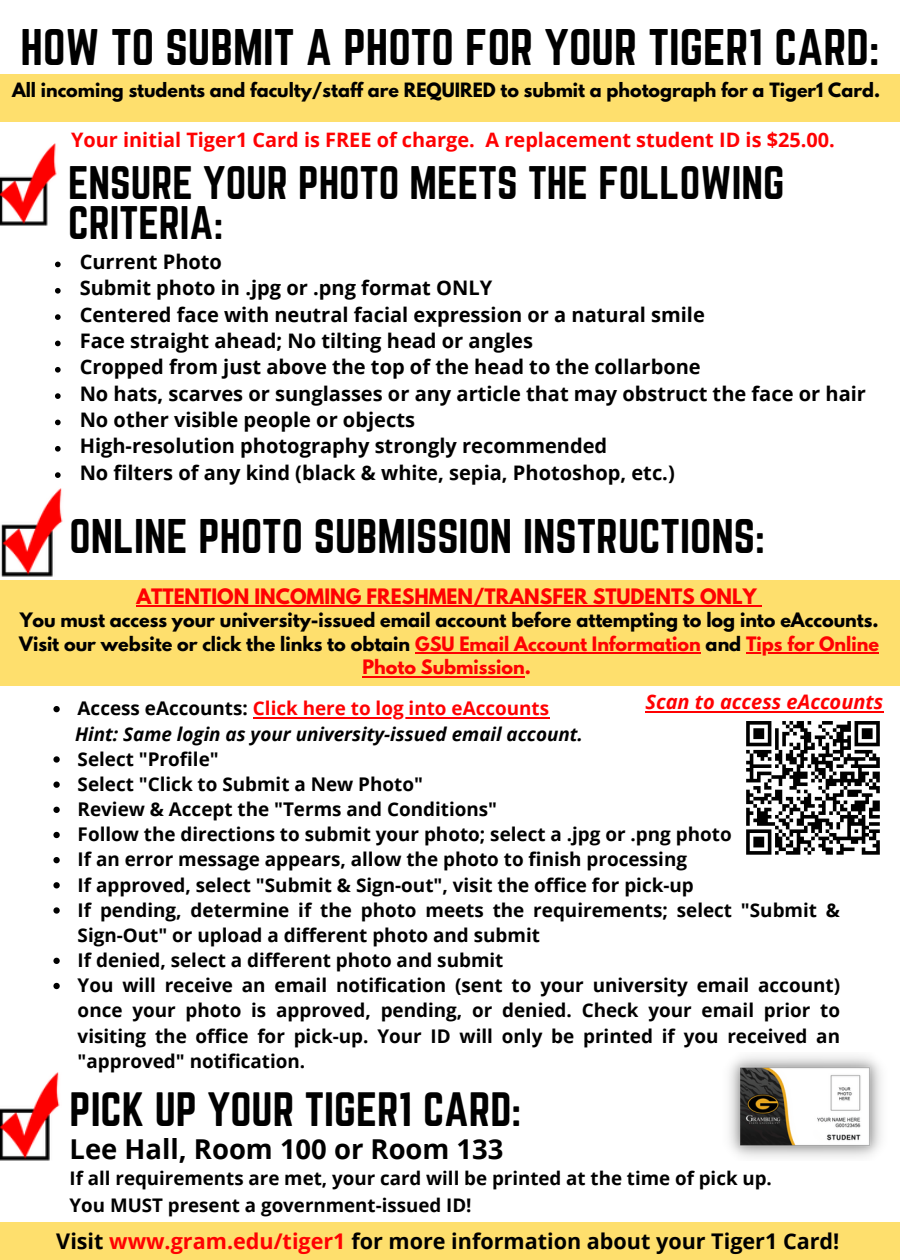
<style>
.page{position:relative;width:900px;height:1260px;background:#fff}
.page>*{position:absolute;margin:0;border:0;box-sizing:border-box;transform-origin:0 0}
.t1{font:45px "Norwester";color:#000}
.t2{font:42.5px "Norwester";color:#000}
.t3{font:42.25px "Norwester";color:#000}
.t4{font:41.25px/40px "Norwester";color:#000}
.t5{font:700 27.5px "Open Sans";color:#000}
.t6{font:700 21.5px "Open Sans";color:#000}
.t7{font:700 20px "Open Sans";color:#000}
.t8{font:700 20px "Open Sans";color:#ff0102}
.t9{font:italic 700 20px "Open Sans";color:#ff0102}
.t10{font:700 19px/25.2px "Open Sans";color:#000}
.t11{font:italic 700 19px "Open Sans";color:#000}
.t12{font:700 19px "Open Sans";color:#ff0102}
.t13{font:700 18.75px/26px "Open Sans";color:#000}
.t14{font:700 18.75px "League Spartan";color:#ff0102}
.t15{font:700 17.5px/23.5px "League Spartan";color:#000}
.t16{font:700 17.5px "League Spartan";color:#ff0102}
.t17{font:11px "Open Sans";color:#000}
.s1{color:#ff0102}
.s2{color:#000}
</style>
<div class="page">
<div style="left:0;top:74px;width:900px;height:47px;background:#fedf6d"></div>
<img style="left:729px;top:1056px;width:152px;height:102px">
<img style="left:0;top:143px;width:57px;height:83px">
<img style="left:1px;top:488px;width:62px;height:89px">
<img style="left:0;top:1072px;width:60px;height:89px">
<div style="left:0;top:1222px;width:900px;height:38px;background:#fedf6d"></div>
<div style="left:0;top:639px;width:900px;height:47px;background:#fedf6d"></div>
<div style="left:0;top:580px;width:900px;height:47px;background:#fedf6d"></div>
<div style="left:0;top:615px;width:900px;height:47px;background:#fedf6d"></div>
<svg style="left:746px;top:721px;width:134px;height:134px"></svg>
<svg style="left:55px;top:262px;width:6px;height:5px"></svg>
<svg style="left:55px;top:288px;width:6px;height:6px"></svg>
<svg style="left:55px;top:314px;width:6px;height:6px"></svg>
<svg style="left:55px;top:341px;width:6px;height:5px"></svg>
<svg style="left:55px;top:367px;width:6px;height:6px"></svg>
<svg style="left:55px;top:393px;width:6px;height:6px"></svg>
<svg style="left:55px;top:420px;width:6px;height:5px"></svg>
<svg style="left:55px;top:446px;width:6px;height:6px"></svg>
<svg style="left:55px;top:472px;width:6px;height:6px"></svg>
<svg style="left:53px;top:706px;width:7px;height:6px"></svg>
<hr style="left:253px;top:717px;width:296px;height:2px;background:#ff0102">
<svg style="left:53px;top:756px;width:7px;height:7px"></svg>
<svg style="left:53px;top:782px;width:7px;height:6px"></svg>
<svg style="left:53px;top:807px;width:7px;height:6px"></svg>
<svg style="left:53px;top:832px;width:7px;height:6px"></svg>
<svg style="left:53px;top:857px;width:7px;height:6px"></svg>
<svg style="left:53px;top:882px;width:7px;height:6px"></svg>
<svg style="left:53px;top:907px;width:7px;height:7px"></svg>
<svg style="left:53px;top:958px;width:7px;height:6px"></svg>
<svg style="left:53px;top:983px;width:7px;height:6px"></svg>
<hr style="left:136px;top:605px;width:621px;height:2px;background:#ff0102">
<hr style="left:415px;top:652px;width:286px;height:2px;background:#ff0102">
<hr style="left:746px;top:652px;width:133px;height:2px;background:#ff0102">
<hr style="left:363px;top:676px;width:162px;height:1px;background:#ff0102">
<hr style="left:645px;top:711px;width:239px;height:1px;background:#ff0102">
<p class="t1" style="left:21px;top:20px;width:860px">HOW TO SUBMIT A PHOTO FOR YOUR TIGER1 CARD:</p>
<h4 class="t15" style="left:12px;top:80px;width:870px">All incoming students and faculty/staff are REQUIRED to submit a photograph for a Tiger1 Card.</h4>
<p class="t8" style="left:71px;top:125px;width:765px">Your initial Tiger1 Card is FREE of charge. A replacement student ID is $25.00.</p>
<p class="t4" style="left:68px;top:162px;width:718px">ENSURE YOUR PHOTO MEETS THE FOLLOWING<br>CRITERIA:</p>
<p class="t7" style="left:80px;top:248px;width:144px">Current Photo</p>
<p class="t7" style="left:80px;top:274px;width:414px">Submit photo in .jpg or .png format ONLY</p>
<p class="t7" style="left:80px;top:300px;width:627px">Centered face with neutral facial expression or a natural smile</p>
<p class="t7" style="left:80px;top:327px;width:455px">Face straight ahead; No tilting head or angles</p>
<p class="t7" style="left:80px;top:353px;width:623px">Cropped from just above the top of the head to the collarbone</p>
<p class="t7" style="left:80px;top:379px;width:788px">No hats, scarves or sunglasses or any article that may obstruct the face or hair</p>
<p class="t7" style="left:80px;top:406px;width:337px">No other visible people or objects</p>
<p class="t7" style="left:80px;top:432px;width:529px">High-resolution photography strongly recommended</p>
<p class="t7" style="left:80px;top:458px;width:597px">No filters of any kind (black &amp; white, sepia, Photoshop, etc.)</p>
<p class="t2" style="left:70px;top:511px;width:697px">ONLINE PHOTO SUBMISSION INSTRUCTIONS:</p>
<p class="t14" style="left:136px;top:587px;width:622px">ATTENTION INCOMING FRESHMEN/TRANSFER STUDENTS ONLY</p>
<p class="t15" style="left:19px;top:611px;width:861px">You must access your university-issued email account before attempting to log into eAccounts.<br>Visit our website or click the links to obtain <span class="s1">GSU Email Account Information</span> and <span class="s1">Tips for Online</span></p>
<p class="t16" style="left:363px;top:659px;width:170px">Photo Submission.</p>
<p class="t9" style="left:645px;top:688px;width:239px">Scan to access eAccounts</p>
<h1 class="t17" style="left:868px;top:622px;width:31px">PHOT</h1>
<h2 class="t12" style="left:78px;top:695px;width:473px"><span class="s2">Access eAccounts:</span> Click here to log into eAccounts</h2>
<p class="t11" style="left:75px;top:720px;width:509px">Hint: Same login as your university-issued email account.</p>
<h4 class="t10" style="left:78px;top:746px;width:143px">Select "Profile"</h4>
<p class="t10" style="left:78px;top:771px;width:347px">Select "Click to Submit a New Photo"</p>
<p class="t10" style="left:78px;top:796px;width:421px">Review &amp; Accept the "Terms and Conditions"</p>
<p class="t10" style="left:78px;top:821px;width:656px">Follow the directions to submit your photo; select a .jpg or .png photo</p>
<p class="t10" style="left:78px;top:846px;width:611px">If an error message appears, allow the photo to finish processing</p>
<p class="t10" style="left:78px;top:872px;width:618px">If approved, select "Submit &amp; Sign-out", visit the office for pick-up</p>
<p class="t10" style="left:78px;top:897px;width:764px">If pending, determine if the photo meets the requirements; select "Submit &amp;<br>Sign-Out" or upload a different photo and submit</p>
<p class="t10" style="left:78px;top:947px;width:427px">If denied, select a different photo and submit</p>
<p class="t10" style="left:78px;top:972px;width:764px;text-align:justify">You will receive an email notification (sent to your university email account) once your photo is approved, pending, or denied. Check your email prior to visiting the office for pick-up. Your ID will only be printed if you received an "approved" notification.</p>
<h1 class="t3" style="left:70px;top:1084px;width:453px">PICK UP YOUR TIGER1 CARD:</h1>
<h1 class="t5" style="left:70px;top:1130px;width:435px">Lee Hall, Room 100 or Room 133</h1>
<h1 class="t13" style="left:70px;top:1165px;width:704px">If all requirements are met, your card will be printed at the time of pick up.<br>You MUST present a government-issued ID!</h1>
<p class="t6" style="left:56px;top:1226px;width:785px">Visit <span class="s1">www.gram.edu/tiger1</span> for more information about your Tiger1 Card!</p>
</div>
